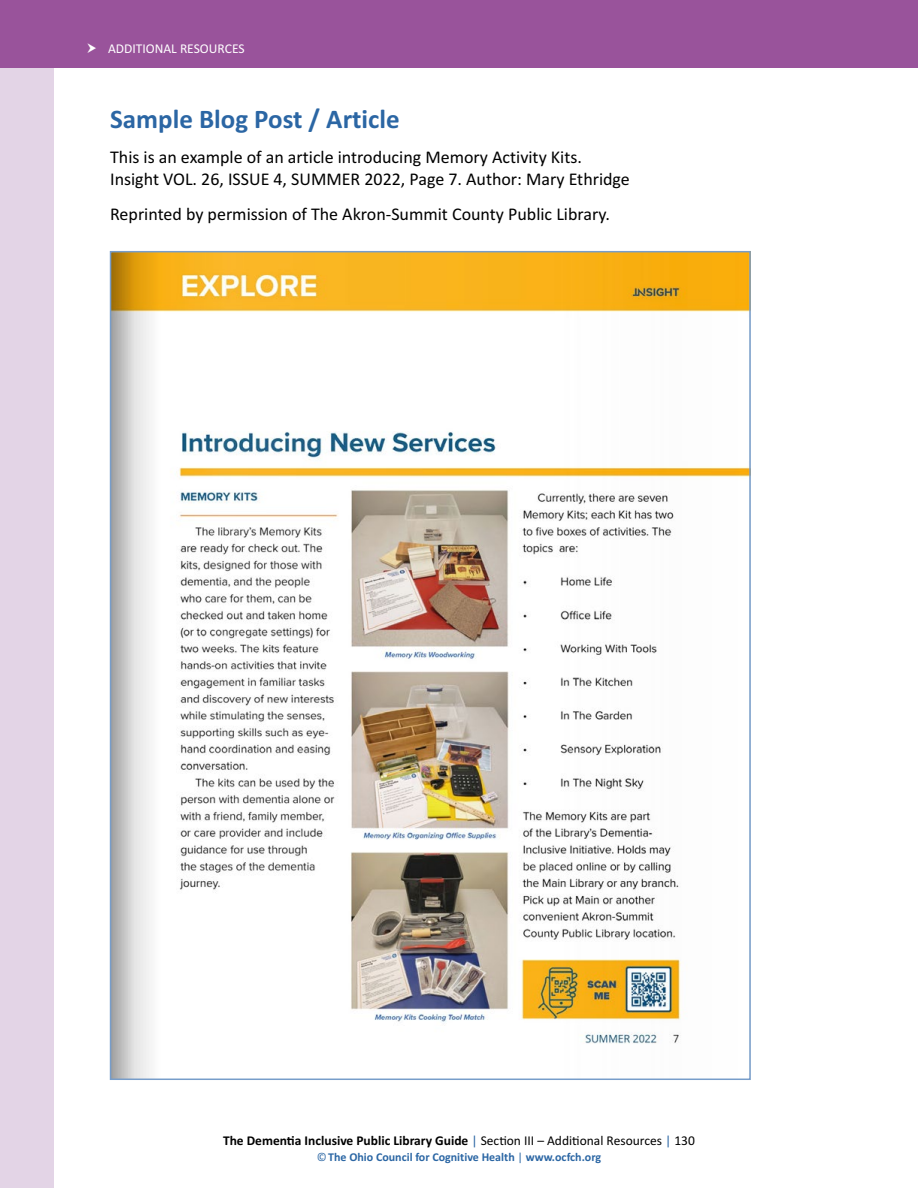
<style>
.page{position:relative;width:918px;height:1188px;background:#fff}
.page>*{position:absolute;margin:0;border:0;box-sizing:border-box;transform-origin:0 0}
.t1{font:700 27px "Calibri";color:#2b66a4}
.t2{font:18px/21.6px "Calibri";color:#000}
.t3{font:700 13.5px "Calibri";color:#000}
.t4{font:13.5px "Calibri";color:#fff}
.t5{font:700 12px "Calibri";color:#2b66a4}
.s1{font-weight:400;color:#2b66a4}
.s2{font-weight:400}
</style>
<div class="page">
<div style="left:0;top:68px;width:54px;height:1120px;background:#e3d4e6"></div>
<div style="left:0;top:0;width:918px;height:68px;background:#99539b"></div>
<img style="left:113px;top:254px;width:635px;height:823px">
<p class="t4" style="left:108px;top:41px;width:138px">ADDITIONAL RESOURCES</p>
<h1 class="t1" style="left:110px;top:103px;width:291px">Sample Blog Post / Article</h1>
<p class="t2" style="left:110px;top:146px;width:521px">This is an example of an article introducing Memory Activity Kits.<br>Insight VOL. 26, ISSUE 4, SUMMER 2022, Page 7. Author: Mary Ethridge</p>
<p class="t2" style="left:110px;top:202px;width:501px">Reprinted by permission of The Akron-Summit County Public Library.</p>
<p class="t3" style="left:223px;top:1132px;width:473px">The Dementia Inclusive Public Library Guide <span class="s1">|</span> <span class="s2">Section III – Additional Resources</span> <span class="s1">|</span> <span class="s2">130</span></p>
<p class="t5" style="left:317px;top:1149px;width:286px"><span class="s2">©</span>The Ohio Council for Cognitive Health <span class="s2">|</span> www.ocfch.org</p>
</div>
